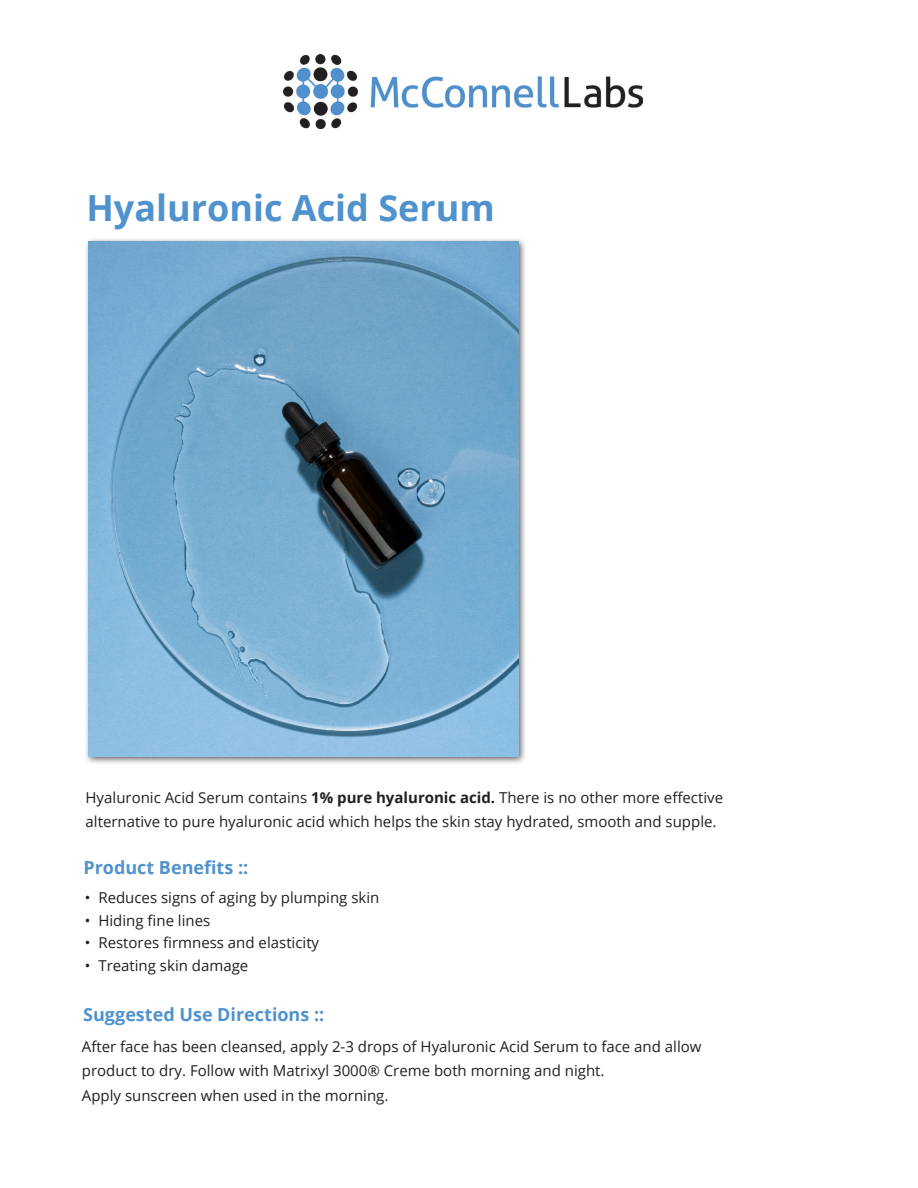
<style>
.page{position:relative;width:918px;height:1188px;background:#fff}
.page>*{position:absolute;margin:0;border:0;box-sizing:border-box;transform-origin:0 0}
.t1{font:700 36px "Open Sans";color:#4f92cd}
.t2{font:700 18px "Open Sans";color:#4f92cd}
.t3{font:15px/24.3px "Open Sans";color:#231f20}
.s1{font-weight:700}
</style>
<div class="page">
<div style="left:84px;top:237px;width:443px;height:528px;background:#231f20;opacity:.75"></div>
<img style="left:89px;top:242px;width:429px;height:514px">
<img style="left:283px;top:54px;width:360px;height:75px">
<h1 class="t1" style="left:86px;top:183px;width:410px">Hyaluronic Acid Serum</h1>
<p class="t3" style="left:86px;top:785px;width:639px">Hyaluronic Acid Serum contains <span class="s1">1% pure hyaluronic acid.</span> There is no other more effective alternative to pure hyaluronic acid which helps the skin stay hydrated, smooth and supple.</p>
<p class="t2" style="left:83px;top:854px;width:166px">Product Benefits ::</p>
<p class="t3" style="left:85px;top:885px;width:296px">• Reduces signs of aging by plumping skin</p>
<p class="t3" style="left:85px;top:908px;width:127px">• Hiding fine lines</p>
<p class="t3" style="left:85px;top:930px;width:236px">• Restores firmness and elasticity</p>
<p class="t3" style="left:85px;top:953px;width:165px">• Treating skin damage</p>
<p class="t2" style="left:83px;top:1002px;width:243px">Suggested Use Directions ::</p>
<p class="t3" style="left:82px;top:1034px;width:621px">After face has been cleansed, apply 2-3 drops of Hyaluronic Acid Serum to face and allow product to dry. Follow with Matrixyl 3000® Creme both morning and night.<br>Apply sunscreen when used in the morning.</p>
</div>
